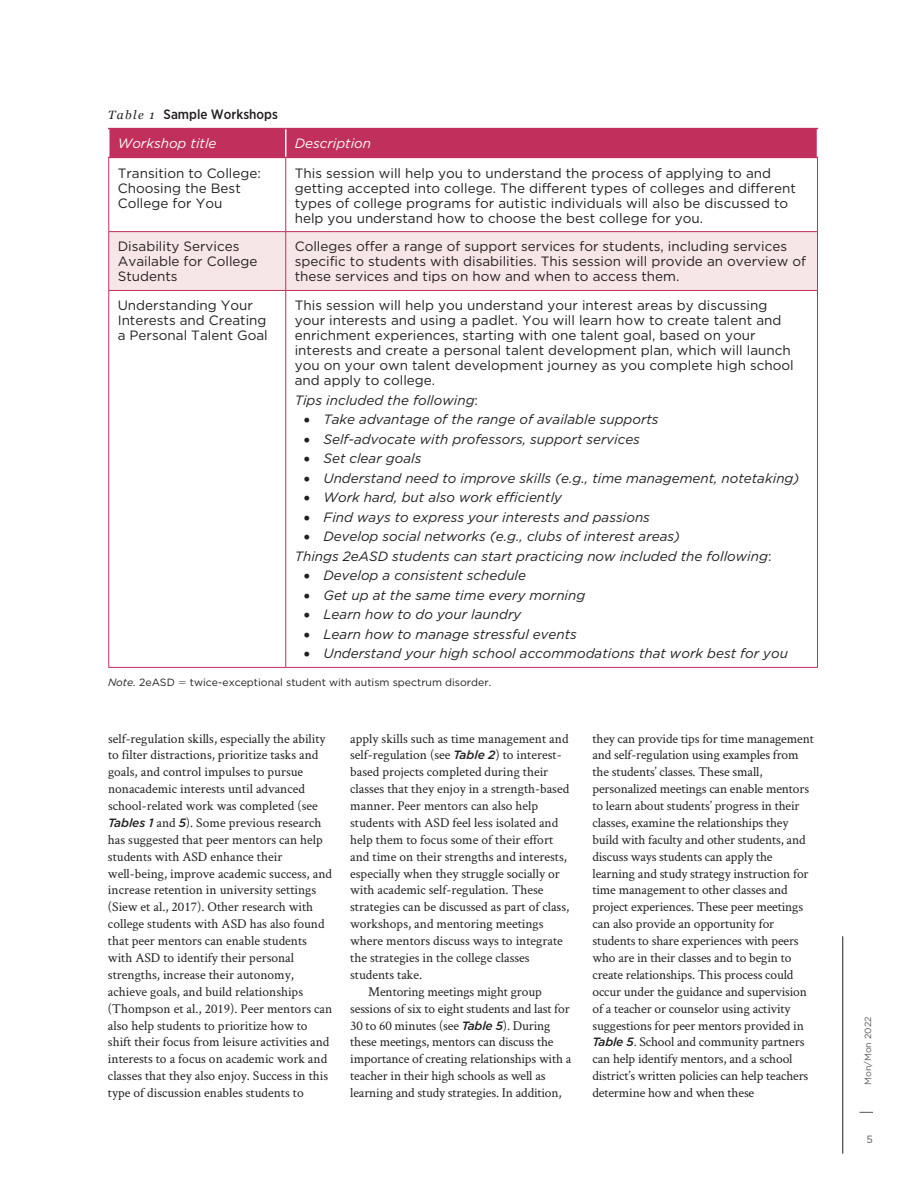
<style>
.page{position:relative;width:918px;height:1202px;background:#fff}
.page>*{position:absolute;margin:0;border:0;box-sizing:border-box;transform-origin:0 0}
.t1{font:13.5px/17px "Crimson Text";color:#231f20}
.t2{font:13.5px/15px "Gotham";color:#231f20}
.t3{font:italic 13.5px/19.5px "Gotham";color:#231f20}
.t4{font:italic 13.5px "Gotham";color:#fff}
.t5{font:500 13.5px "Gotham Narrow";color:#231f20}
.t6{font:10.5px "Gotham";color:#231f20}
.t7{font:italic 10.5px "Gotham";color:#231f20}
.t8{font:10.5px "Gotham";color:#57585a}
.t9{font:9px "Gotham";color:#57585a}
.s1{font-family:"Georgia";font-weight:400;font-style:italic;font-size:12px}
.s2{font-style:normal}
.s3{font-family:"Gotham";font-weight:500;font-style:italic;font-size:12px}
</style>
<div class="page">
<hr style="left:842px;top:936px;width:1px;height:217px;background:#231f20">
<svg style="left:860px;top:1112px;width:13px;height:1px"></svg>
<svg style="left:109px;top:158px;width:708px;height:509px"></svg>
<div style="left:109px;top:232px;width:708px;height:58px;background:#f7e6e7"></div>
<hr style="left:108px;top:128px;width:178px;height:1px;background:#c1305d">
<hr style="left:108px;top:157px;width:178px;height:1px;background:#c1305d">
<hr style="left:286px;top:128px;width:532px;height:1px;background:#c1305d">
<hr style="left:286px;top:157px;width:532px;height:1px;background:#c1305d">
<div style="left:109px;top:129px;width:709px;height:28px;background:#c1305d"></div>
<hr style="left:108px;top:158px;width:1px;height:73px;background:#c1305d">
<hr style="left:285px;top:158px;width:1px;height:73px;background:#c1305d">
<hr style="left:817px;top:158px;width:1px;height:73px;background:#c1305d">
<hr style="left:108px;top:231px;width:178px;height:1px;background:#c1305d">
<hr style="left:108px;top:232px;width:1px;height:58px;background:#c1305d">
<hr style="left:286px;top:231px;width:532px;height:1px;background:#c1305d">
<hr style="left:285px;top:232px;width:1px;height:58px;background:#c1305d">
<hr style="left:817px;top:232px;width:1px;height:58px;background:#c1305d">
<hr style="left:108px;top:290px;width:178px;height:1px;background:#c1305d">
<hr style="left:108px;top:291px;width:1px;height:376px;background:#c1305d">
<hr style="left:108px;top:667px;width:178px;height:1px;background:#c1305d">
<hr style="left:286px;top:290px;width:532px;height:1px;background:#c1305d">
<hr style="left:285px;top:291px;width:1px;height:376px;background:#c1305d">
<hr style="left:817px;top:291px;width:1px;height:376px;background:#c1305d">
<hr style="left:286px;top:667px;width:532px;height:1px;background:#c1305d">
<p class="t5" style="left:108px;top:106px;width:171px"><span class="s1">Table 1</span> Sample Workshops</p>
<p class="t4" style="left:118px;top:135px;width:100px">Workshop title</p>
<p class="t4" style="left:295px;top:135px;width:78px">Description</p>
<p class="t2" style="left:118px;top:165px;width:145px">Transition to College:<br>Choosing the Best<br>College for You</p>
<p class="t2" style="left:295px;top:165px;width:503px">This session will help you to understand the process of applying to and getting accepted into college. The different types of colleges and different types of college programs for autistic individuals will also be discussed to help you understand how to choose the best college for you.</p>
<p class="t2" style="left:118px;top:239px;width:141px">Disability Services<br>Available for College<br>Students</p>
<p class="t2" style="left:295px;top:239px;width:513px">Colleges offer a range of support services for students, including services specific to students with disabilities. This session will provide an overview of these services and tips on how and when to access them.</p>
<p class="t2" style="left:118px;top:298px;width:152px">Understanding Your<br>Interests and Creating a Personal Talent Goal</p>
<p class="t2" style="left:295px;top:298px;width:501px">This session will help you understand your interest areas by discussing your interests and using a padlet. You will learn how to create talent and enrichment experiences, starting with one talent goal, based on your interests and create a personal talent development plan, which will launch you on your own talent development journey as you complete high school and apply to college.</p>
<p class="t3" style="left:295px;top:390px;width:185px">Tips included the following<span class="s2">:</span></p>
<p class="t3" style="left:304px;top:409px;width:356px">• Take advantage of the range of available supports</p>
<p class="t3" style="left:304px;top:429px;width:338px">• Self-advocate with professors, support services</p>
<p class="t3" style="left:304px;top:448px;width:119px">• Set clear goals</p>
<p class="t3" style="left:304px;top:468px;width:497px">• Understand need to improve skills (e.g., time management, notetaking)</p>
<p class="t3" style="left:304px;top:487px;width:260px">• Work hard, but also work efficiently</p>
<p class="t3" style="left:304px;top:507px;width:348px">• Find ways to express your interests and passions</p>
<p class="t3" style="left:295px;top:526px;width:478px;text-indent:9px">• Develop social networks (e.g., clubs of interest areas)<br>Things 2eASD students can start practicing now included the following<span class="s2">:</span></p>
<p class="t3" style="left:304px;top:565px;width:224px">• Develop a consistent schedule</p>
<p class="t3" style="left:304px;top:585px;width:283px">• Get up at the same time every morning</p>
<p class="t3" style="left:304px;top:604px;width:219px">• Learn how to do your laundry</p>
<p class="t3" style="left:304px;top:624px;width:275px">• Learn how to manage stressful events</p>
<p class="t3" style="left:304px;top:643px;width:486px">• Understand your high school accommodations that work best for you</p>
<p class="t7" style="left:108px;top:675px;width:68px">Note. <span class="s2">2eASD</span></p>
<p class="t6" style="left:190px;top:675px;width:303px">twice-exceptional student with autism spectrum disorder.</p>
<p class="t1" style="left:108px;top:729px;width:226px">self-regulation skills, especially the ability to filter distractions, prioritize tasks and goals, and control impulses to pursue nonacademic interests until advanced school-related work was completed (see <span class="s3">Tables 1</span> and <span class="s3">5</span>). Some previous research has suggested that peer mentors can help students with ASD enhance their well-being, improve academic success, and increase retention in university settings (Siew et al., 2017). Other research with college students with ASD has also found that peer mentors can enable students with ASD to identify their personal strengths, increase their autonomy, achieve goals, and build relationships (Thompson et al., 2019). Peer mentors can also help students to prioritize how to shift their focus from leisure activities and interests to a focus on academic work and classes that they also enjoy. Success in this type of discussion enables students to</p>
<p class="t1" style="left:350px;top:729px;width:220px">apply skills such as time management and</p>
<p class="t1" style="left:350px;top:746px;width:213px">self-regulation (see <span class="s3">Table 2</span>) to interest-</p>
<p class="t1" style="left:350px;top:763px;width:200px">based projects completed during their</p>
<p class="t1" style="left:350px;top:780px;width:220px">classes that they enjoy in a strength-based</p>
<p class="t1" style="left:350px;top:796px;width:189px">manner. Peer mentors can also help</p>
<p class="t1" style="left:350px;top:813px;width:210px">students with ASD feel less isolated and</p>
<p class="t1" style="left:350px;top:830px;width:204px">help them to focus some of their effort</p>
<p class="t1" style="left:350px;top:847px;width:218px">and time on their strengths and interests,</p>
<p class="t1" style="left:350px;top:864px;width:211px">especially when they struggle socially or</p>
<p class="t1" style="left:350px;top:881px;width:195px">with academic self-regulation. These</p>
<p class="t1" style="left:350px;top:898px;width:220px">strategies can be discussed as part of class,</p>
<p class="t1" style="left:350px;top:915px;width:195px">workshops, and mentoring meetings</p>
<p class="t1" style="left:350px;top:931px;width:214px">where mentors discuss ways to integrate</p>
<p class="t1" style="left:350px;top:948px;width:181px">the strategies in the college classes</p>
<p class="t1" style="left:350px;top:965px;width:73px">students take.</p>
<p class="t1" style="left:368px;top:982px;width:175px">Mentoring meetings might group</p>
<p class="t1" style="left:350px;top:999px;width:221px">sessions of six to eight students and last for</p>
<p class="t1" style="left:350px;top:1016px;width:202px">30 to 60 minutes (see <span class="s3">Table 5</span>). During</p>
<p class="t1" style="left:350px;top:1033px;width:205px">these meetings, mentors can discuss the</p>
<p class="t1" style="left:350px;top:1050px;width:223px">importance of creating relationships with a</p>
<p class="t1" style="left:350px;top:1066px;width:197px">teacher in their high schools as well as</p>
<p class="t1" style="left:350px;top:1083px;width:213px">learning and study strategies. In addition,</p>
<p class="t1" style="left:592px;top:729px;width:223px">they can provide tips for time management and self-regulation using examples from the students’ classes. These small, personalized meetings can enable mentors to learn about students’ progress in their classes, examine the relationships they build with faculty and other students, and discuss ways students can apply the learning and study strategy instruction for time management to other classes and project experiences. These peer meetings can also provide an opportunity for students to share experiences with peers who are in their classes and to begin to create relationships. This process could occur under the guidance and supervision of a teacher or counselor using activity suggestions for peer mentors provided in <span class="s3">Table 5</span>. School and community partners can help identify mentors, and a school district’s written policies can help teachers determine how and when these</p>
<p class="t9" style="left:862px;top:1084px;width:70px;rotate:-90deg">Mon/Mon 2022</p>
<p class="t8" style="left:867px;top:1132px;width:8px">5</p>
</div>
